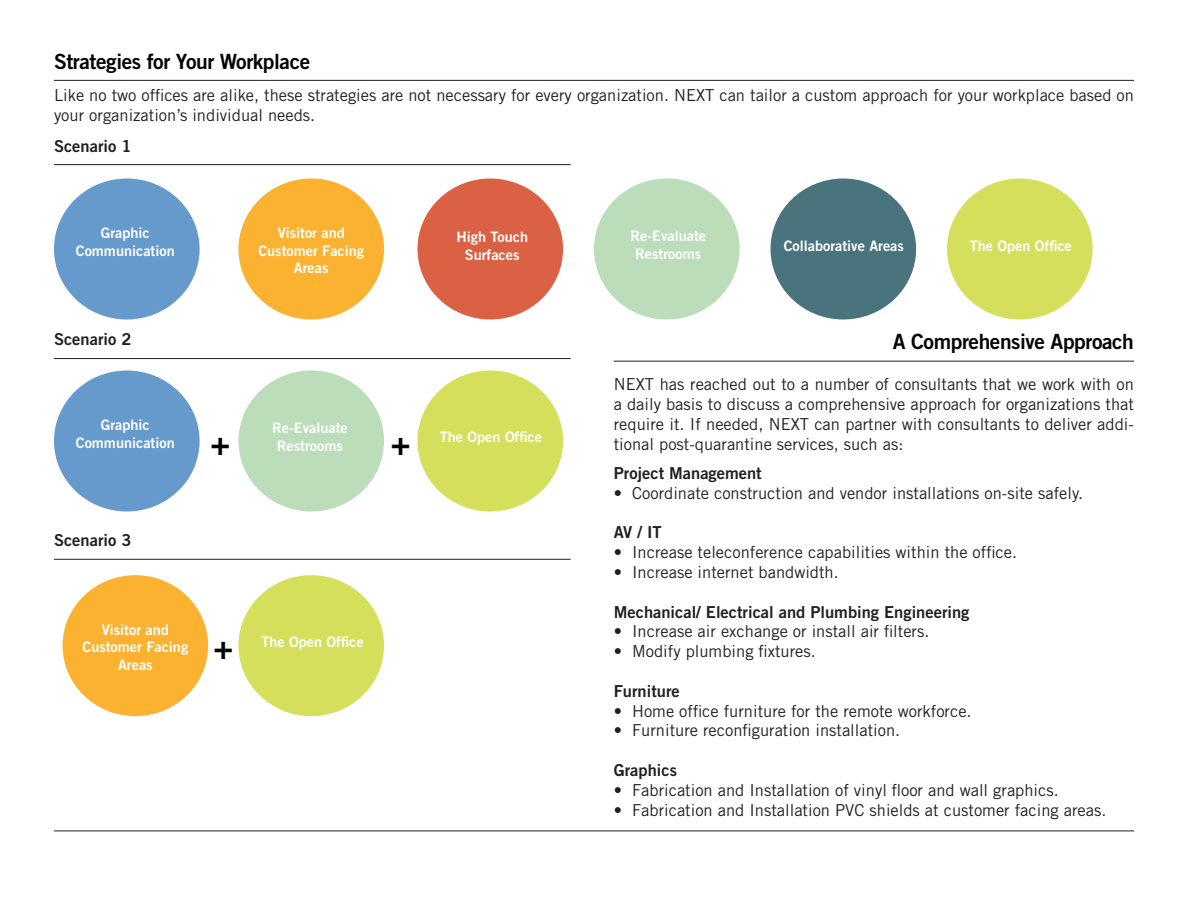
<style>
.page{position:relative;width:1188px;height:918px;background:#fff}
.page>*{position:absolute;margin:0;border:0;box-sizing:border-box;transform-origin:0 0}
.t1{font:32.85px "Trade Gothic LT Std Bd 2";color:#040503}
.t2{font:21px "Trade Gothic LT Std Bd 2";letter-spacing:-.02em;color:#040503}
.t3{font:16.5px/19.8px "Trade Gothic LT Std";color:#231f20}
.t4{font:16.5px "Trade Gothic LT Std Bd 2";color:#231f20}
.t5{font:14.55px/17.4px "Trade Gothic LT Std Bd 2";color:#fff;text-align:center}
</style>
<div class="page">
<hr style="left:54px;top:831px;width:1080px;height:1px;background:#231f20">
<hr style="left:54px;top:80px;width:1080px;height:1px;background:#231f20">
<div style="left:238px;top:575px;width:146px;height:141px;background:#d5df5c;border-radius:50%"></div>
<div style="left:54px;top:178px;width:146px;height:142px;background:#69c;border-radius:50%"></div>
<div style="left:417px;top:178px;width:146px;height:142px;background:#da6144;border-radius:50%"></div>
<div style="left:771px;top:178px;width:145px;height:142px;background:#49747d;border-radius:50%"></div>
<div style="left:947px;top:178px;width:146px;height:142px;background:#d5df5c;border-radius:50%"></div>
<div style="left:594px;top:178px;width:146px;height:142px;background:#bbddba;border-radius:50%"></div>
<div style="left:238px;top:178px;width:146px;height:142px;background:#fbb231;border-radius:50%"></div>
<div style="left:54px;top:370px;width:146px;height:141px;background:#69c;border-radius:50%"></div>
<div style="left:417px;top:370px;width:146px;height:141px;background:#d5df5c;border-radius:50%"></div>
<div style="left:238px;top:370px;width:146px;height:141px;background:#bbddba;border-radius:50%"></div>
<div style="left:63px;top:575px;width:145px;height:141px;background:#fbb231;border-radius:50%"></div>
<hr style="left:614px;top:361px;width:520px;height:1px;background:#231f20">
<hr style="left:54px;top:164px;width:517px;height:1px;background:#231f20">
<hr style="left:54px;top:358px;width:517px;height:1px;background:#231f20">
<hr style="left:54px;top:559px;width:517px;height:1px;background:#231f20">
<p class="t2" style="left:54px;top:49px;width:258px">Strategies for Your Workplace</p>
<p class="t3" style="left:54px;top:85px;width:1082px">Like no two offices are alike, these strategies are not necessary for every organization. NEXT can tailor a custom approach for your workplace based on your organization’s individual needs.</p>
<p class="t4" style="left:54px;top:135px;width:79px">Scenario 1</p>
<p class="t5" style="left:101px;top:224px;width:51px">Graphic</p>
<p class="t5" style="left:76px;top:242px;width:100px">Communication</p>
<p class="t4" style="left:54px;top:329px;width:79px">Scenario 2</p>
<p class="t5" style="left:278px;top:224px;width:69px">Visitor and</p>
<p class="t5" style="left:258px;top:242px;width:107px">Customer Facing<br>Areas</p>
<p class="t5" style="left:784px;top:237px;width:122px">Collaborative Areas</p>
<p class="t5" style="left:970px;top:236px;width:104px">The Open Office</p>
<p class="t5" style="left:456px;top:228px;width:73px">High Touch<br>Surfaces</p>
<p class="t5" style="left:630px;top:227px;width:77px">Re-Evaluate</p>
<p class="t5" style="left:635px;top:245px;width:67px">Restrooms</p>
<p class="t2" style="left:893px;top:328px;width:243px">A Comprehensive Approach</p>
<p class="t5" style="left:101px;top:416px;width:51px">Graphic</p>
<p class="t5" style="left:76px;top:434px;width:100px">Communication</p>
<p class="t5" style="left:440px;top:428px;width:104px">The Open Office</p>
<p class="t5" style="left:272px;top:419px;width:77px">Re-Evaluate</p>
<p class="t5" style="left:277px;top:437px;width:67px">Restrooms</p>
<p class="t1" style="left:211px;top:423px;width:21px">+</p>
<p class="t1" style="left:391px;top:423px;width:21px">+</p>
<p class="t4" style="left:54px;top:530px;width:79px">Scenario 3</p>
<p class="t5" style="left:102px;top:621px;width:69px">Visitor and</p>
<p class="t5" style="left:82px;top:638px;width:107px">Customer Facing<br>Areas</p>
<p class="t5" style="left:261px;top:633px;width:104px">The Open Office</p>
<p class="t1" style="left:214px;top:627px;width:21px">+</p>
<p class="t3" style="left:614px;top:374px;width:522px;text-align:justify">NEXT has reached out to a number of consultants that we work with on a daily basis to discuss a comprehensive approach for organizations that require it. If needed, NEXT can partner with consultants to deliver addi&shy;tional post-quarantine services, such as:</p>
<p class="t4" style="left:614px;top:463px;width:150px">Project Management</p>
<p class="t3" style="left:614px;top:483px;width:471px">• Coordinate construction and vendor installations on-site safely.</p>
<p class="t4" style="left:614px;top:522px;width:49px">AV / IT</p>
<p class="t3" style="left:614px;top:542px;width:405px">• Increase teleconference capabilities within the office.</p>
<p class="t3" style="left:614px;top:562px;width:227px">• Increase internet bandwidth.</p>
<p class="t4" style="left:614px;top:602px;width:357px">Mechanical/ Electrical and Plumbing Engineering</p>
<p class="t3" style="left:614px;top:622px;width:317px">• Increase air exchange or install air filters.</p>
<p class="t3" style="left:614px;top:641px;width:204px">• Modify plumbing fixtures.</p>
<p class="t4" style="left:614px;top:681px;width:68px">Furniture</p>
<p class="t3" style="left:614px;top:701px;width:359px">• Home office furniture for the remote workforce.</p>
<p class="t3" style="left:614px;top:721px;width:288px">• Furniture reconfiguration installation.</p>
<p class="t4" style="left:614px;top:760px;width:65px">Graphics</p>
<p class="t3" style="left:614px;top:780px;width:447px">• Fabrication and Installation of vinyl floor and wall graphics.</p>
<p class="t3" style="left:614px;top:800px;width:494px">• Fabrication and Installation PVC shields at customer facing areas.</p>
</div>
